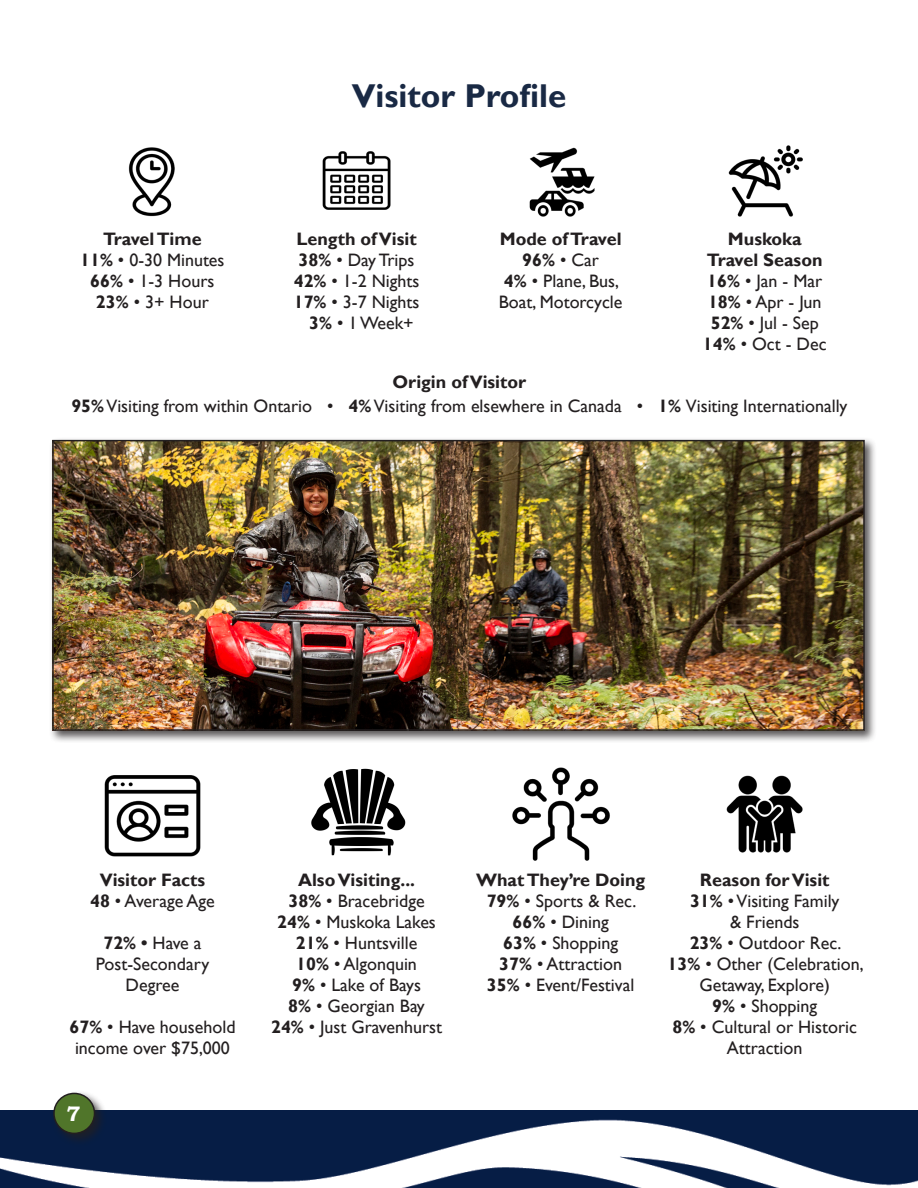
<style>
.page{position:relative;width:918px;height:1188px;background:#fff}
.page>*{position:absolute;margin:0;border:0;box-sizing:border-box;transform-origin:0 0}
.t1{font:700 33px "Gill Sans";color:#192944}
.t2{font:700 21px "Bookman Old Style";color:#fff}
.t3{font:18px/21px "Gill Sans";color:#231f20;text-align:center}
.t4{font:700 18px "Gill Sans";color:#231f20}
.s1{font-weight:700}
</style>
<div class="page">
<img style="left:0;top:1110px;width:918px;height:78px">
<div style="left:50px;top:1090px;width:57px;height:56px;background:#231f20;opacity:.75"></div>
<div style="left:54px;top:1093px;width:40px;height:40px;background:#50752a;border-radius:50%"></div>
<div style="left:53px;top:1093px;width:42px;height:41px;border:2px solid #231f20;border-radius:50%"></div>
<img style="left:128px;top:147px;width:47px;height:70px">
<img style="left:529px;top:147px;width:66px;height:70px">
<img style="left:322px;top:151px;width:69px;height:59px">
<img style="left:728px;top:145px;width:75px;height:72px">
<img style="left:104px;top:775px;width:97px;height:82px">
<img style="left:311px;top:768px;width:95px;height:88px">
<img style="left:512px;top:767px;width:98px;height:94px">
<img style="left:726px;top:775px;width:77px;height:78px">
<div style="left:49px;top:437px;width:828px;height:306px;background:#231f20;opacity:.75"></div>
<img style="left:55px;top:443px;width:807px;height:285px">
<div style="left:52px;top:440px;width:813px;height:291px;border:2px solid #231f20"></div>
<p class="t4" style="left:103px;top:228px;width:100px">Travel Time</p>
<p class="t3" style="left:80px;top:250px;width:146px"><span class="s1">11%</span> • 0-30 Minutes</p>
<p class="t3" style="left:90px;top:271px;width:126px"><span class="s1">66%</span> • 1-3 Hours<br><span class="s1">23%</span> • 3+ Hour</p>
<p class="t1" style="left:352px;top:76px;width:216px">Visitor Profile</p>
<p class="t4" style="left:296px;top:228px;width:122px">Length of Visit</p>
<p class="t3" style="left:299px;top:250px;width:117px"><span class="s1">38%</span> • Day Trips</p>
<p class="t3" style="left:294px;top:271px;width:127px;text-align:left"><span class="s1">42%</span> • 1-2 Nights<br><span class="s1">17%</span> • 3-7 Nights</p>
<p class="t3" style="left:309px;top:313px;width:106px"><span class="s1">3%</span> • 1 Week+</p>
<p class="t4" style="left:500px;top:228px;width:123px">Mode of Travel</p>
<p class="t3" style="left:522px;top:250px;width:78px"><span class="s1">96%</span> • Car</p>
<p class="t3" style="left:504px;top:271px;width:117px"><span class="s1">4%</span> • Plane, Bus,</p>
<p class="t3" style="left:499px;top:292px;width:125px">Boat, Motorcycle</p>
<p class="t4" style="left:728px;top:228px;width:75px">Muskoka</p>
<p class="t4" style="left:707px;top:249px;width:117px">Travel Season</p>
<p class="t3" style="left:707px;top:271px;width:117px"><span class="s1">16%</span> • Jan - Mar</p>
<p class="t3" style="left:708px;top:292px;width:115px"><span class="s1">18%</span> • Apr - Jun</p>
<p class="t3" style="left:711px;top:313px;width:109px"><span class="s1">52%</span> • Jul - Sep</p>
<p class="t3" style="left:703px;top:334px;width:125px"><span class="s1">14%</span> • Oct - Dec</p>
<p class="t4" style="left:393px;top:371px;width:135px">Origin of Visitor</p>
<p class="t3" style="left:71px;top:395px;width:777px"><span class="s1">95%</span> Visiting from within Ontario • <span class="s1">4%</span> Visiting from elsewhere in Canada • <span class="s1">1%</span> Visiting Internationally</p>
<p class="t4" style="left:100px;top:869px;width:107px">Visitor Facts</p>
<p class="t3" style="left:90px;top:891px;width:126px"><span class="s1">48</span> • Average Age</p>
<p class="t3" style="left:103px;top:933px;width:100px"><span class="s1">72% •</span> Have a</p>
<p class="t3" style="left:96px;top:954px;width:115px">Post-Secondary</p>
<p class="t3" style="left:126px;top:975px;width:55px">Degree</p>
<p class="t3" style="left:69px;top:1017px;width:168px"><span class="s1">67%</span> • Have household</p>
<p class="t3" style="left:75px;top:1038px;width:156px">income over $75,000</p>
<p class="t2" style="left:67px;top:1099px;width:15px">7</p>
<p class="t4" style="left:298px;top:869px;width:119px">Also Visiting...</p>
<p class="t3" style="left:288px;top:891px;width:138px"><span class="s1">38%</span> • Bracebridge</p>
<p class="t3" style="left:277px;top:912px;width:160px"><span class="s1">24%</span> • Muskoka Lakes</p>
<p class="t3" style="left:296px;top:933px;width:123px"><span class="s1">21%</span> • Huntsville</p>
<p class="t3" style="left:296px;top:954px;width:122px"><span class="s1">10%</span> • Algonquin</p>
<p class="t3" style="left:292px;top:975px;width:130px"><span class="s1">9%</span> • Lake of Bays</p>
<p class="t3" style="left:288px;top:996px;width:138px"><span class="s1">8%</span> • Georgian Bay</p>
<p class="t3" style="left:271px;top:1017px;width:172px"><span class="s1">24%</span> • Just Gravenhurst</p>
<p class="t4" style="left:476px;top:869px;width:171px">What They’re Doing</p>
<p class="t3" style="left:487px;top:891px;width:151px"><span class="s1">79%</span> • Sports &amp; Rec.</p>
<p class="t3" style="left:513px;top:912px;width:98px"><span class="s1">66%</span> • Dining</p>
<p class="t3" style="left:503px;top:933px;width:116px"><span class="s1">63%</span> • Shopping</p>
<p class="t3" style="left:499px;top:954px;width:124px"><span class="s1">37%</span> • Attraction</p>
<p class="t3" style="left:487px;top:975px;width:149px"><span class="s1">35%</span> • Event/Festival</p>
<p class="t4" style="left:700px;top:869px;width:131px">Reason for Visit</p>
<p class="t3" style="left:690px;top:891px;width:151px"><span class="s1">31%</span> • Visiting Family &amp; Friends</p>
<p class="t3" style="left:690px;top:933px;width:153px"><span class="s1">23%</span> • Outdoor Rec.</p>
<p class="t3" style="left:668px;top:954px;width:198px"><span class="s1">13%</span> • Other (Celebration,<br>Getaway, Explore)</p>
<p class="t3" style="left:712px;top:996px;width:107px"><span class="s1">9%</span> • Shopping</p>
<p class="t3" style="left:672px;top:1017px;width:186px"><span class="s1">8%</span> • Cultural or Historic<br>Attraction</p>
</div>
